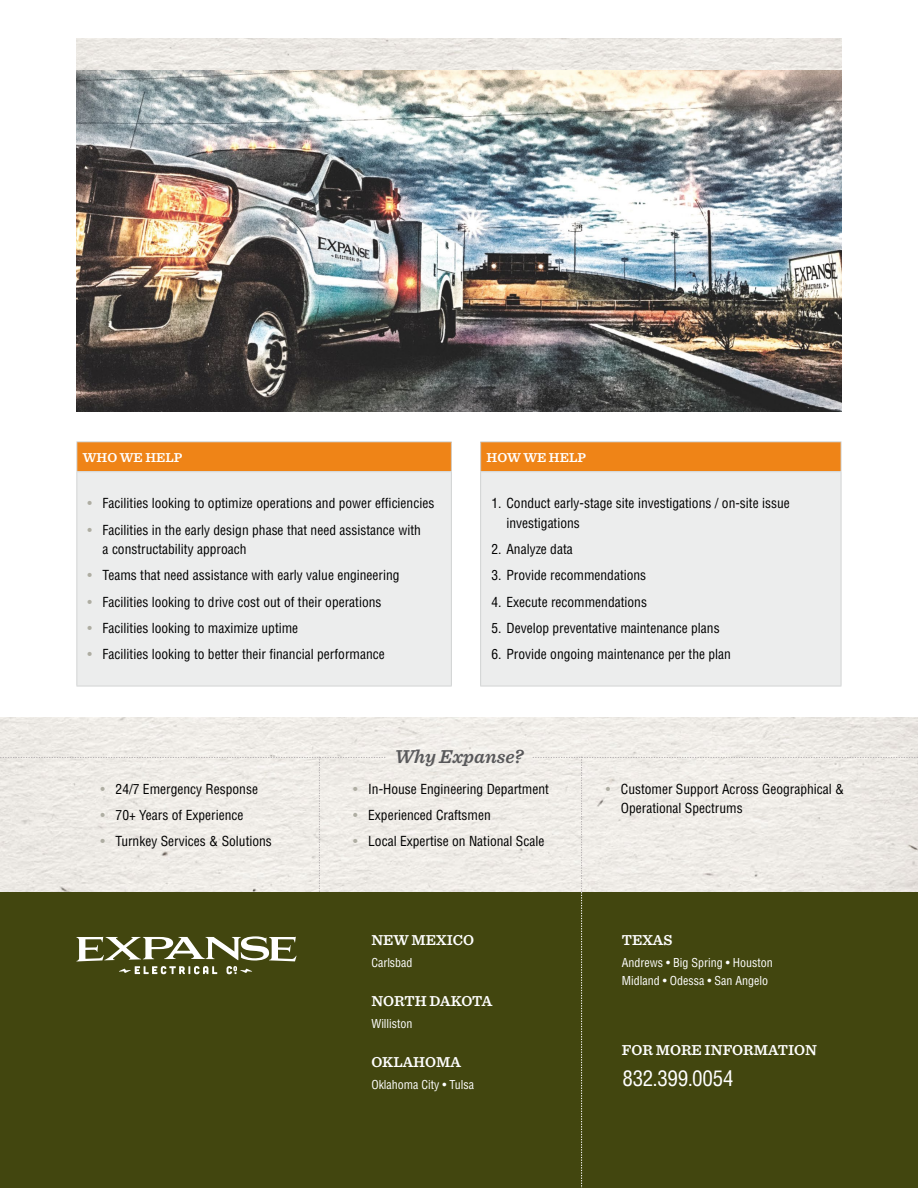
<style>
.page{position:relative;width:918px;height:1188px;background:#fff}
.page>*{position:absolute;margin:0;border:0;box-sizing:border-box;transform-origin:0 0}
.t1{font:condensed 21px "Helvetica LT Std";letter-spacing:-.005em;color:#fff}
.t2{font:italic 600 19.5px "Sentinel";color:#58585a}
.t3{font:600 15px "Sentinel";color:#fff}
.t4{font:condensed 13.5px/19.5px "Helvetica LT Std";color:#000}
.t5{font:600 13.5px "Sentinel";color:#fff}
.t6{font:condensed 12px/18px "Helvetica LT Std";color:#fff}
.s1{color:#aeada2}
</style>
<div class="page">
<img style="left:0;top:717px;width:918px;height:175px">
<svg style="left:0;top:757px;width:385px;height:135px;background:#eeebe6"></svg>
<div style="left:0;top:892px;width:918px;height:296px;background:#42460f"></div>
<svg style="left:76px;top:936px;width:221px;height:38px"></svg>
<div style="left:77px;top:442px;width:374px;height:30px;background:#ef8417"></div>
<div style="left:77px;top:472px;width:374px;height:214px;background:#eceded"></div>
<hr style="left:76px;top:472px;width:1px;height:214px;background:#d2d4d4">
<hr style="left:451px;top:472px;width:1px;height:214px;background:#d2d4d4">
<hr style="left:76px;top:441px;width:376px;height:1px;background:#d2d4d4">
<svg style="left:76px;top:442px;width:1px;height:29px"></svg>
<svg style="left:451px;top:442px;width:1px;height:29px"></svg>
<hr style="left:76px;top:471px;width:376px;height:1px;background:#d2d4d4">
<hr style="left:76px;top:686px;width:376px;height:1px;background:#d2d4d4">
<div style="left:481px;top:442px;width:360px;height:30px;background:#ef8417"></div>
<div style="left:481px;top:472px;width:360px;height:214px;background:#eceded"></div>
<hr style="left:480px;top:472px;width:1px;height:214px;background:#d2d4d4">
<hr style="left:841px;top:472px;width:1px;height:214px;background:#d2d4d4">
<hr style="left:480px;top:441px;width:361px;height:1px;background:#d2d4d4">
<svg style="left:480px;top:442px;width:1px;height:29px"></svg>
<svg style="left:841px;top:442px;width:1px;height:29px"></svg>
<hr style="left:480px;top:471px;width:361px;height:1px;background:#d2d4d4">
<hr style="left:480px;top:686px;width:361px;height:1px;background:#d2d4d4">
<img style="left:76px;top:39px;width:765px;height:31px">
<img style="left:76px;top:70px;width:765px;height:341px">
<svg style="left:533px;top:757px;width:385px;height:431px"></svg>
<p class="t5" style="left:83px;top:447px;width:101px">WHO WE HELP</p>
<p class="t4" style="left:88px;top:494px;width:348px"><span class="s1">•</span> Facilities looking to optimize operations and power efficiencies</p>
<p class="t4" style="left:103px;top:520px;width:320px;text-indent:-15px"><span class="s1">•</span> Facilities in the early design phase that need assistance with a constructability approach</p>
<p class="t4" style="left:88px;top:566px;width:313px"><span class="s1">•</span> Teams that need assistance with early value engineering</p>
<p class="t4" style="left:88px;top:592px;width:295px"><span class="s1">•</span> Facilities looking to drive cost out of their operations</p>
<p class="t4" style="left:88px;top:618px;width:212px"><span class="s1">•</span> Facilities looking to maximize uptime</p>
<p class="t4" style="left:88px;top:644px;width:299px"><span class="s1">•</span> Facilities looking to better their financial performance</p>
<p class="t5" style="left:487px;top:447px;width:101px">HOW WE HELP</p>
<p class="t4" style="left:506px;top:494px;width:285px;text-indent:-15px">1. Conduct early-stage site investigations / on-site issue investigations</p>
<p class="t4" style="left:491px;top:539px;width:83px">2. Analyze data</p>
<p class="t4" style="left:491px;top:566px;width:156px">3. Provide recommendations</p>
<p class="t4" style="left:491px;top:592px;width:157px">4. Execute recommendations</p>
<p class="t4" style="left:491px;top:618px;width:230px">5. Develop preventative maintenance plans</p>
<p class="t4" style="left:491px;top:644px;width:241px">6. Provide ongoing maintenance per the plan</p>
<p class="t4" style="left:101px;top:779px;width:159px"><span class="s1">•</span> 24/7 Emergency Response</p>
<p class="t4" style="left:101px;top:805px;width:144px"><span class="s1">•</span> 70+ Years of Experience</p>
<p class="t4" style="left:101px;top:832px;width:173px"><span class="s1">•</span> Turnkey Services &amp; Solutions</p>
<h2 class="t2" style="left:395px;top:742px;width:130px">Why Expanse?</h2>
<p class="t4" style="left:353px;top:779px;width:197px"><span class="s1">•</span> In-House Engineering Department</p>
<p class="t4" style="left:353px;top:805px;width:139px"><span class="s1">•</span> Experienced Craftsmen</p>
<p class="t4" style="left:353px;top:832px;width:193px"><span class="s1">•</span> Local Expertise on National Scale</p>
<p class="t3" style="left:371px;top:929px;width:104px">NEW MEXICO</p>
<p class="t6" style="left:371px;top:953px;width:43px">Carlsbad</p>
<p class="t3" style="left:371px;top:990px;width:123px">NORTH DAKOTA</p>
<p class="t6" style="left:371px;top:1014px;width:43px">Williston</p>
<p class="t3" style="left:371px;top:1051px;width:91px">OKLAHOMA</p>
<p class="t6" style="left:371px;top:1075px;width:104px">Oklahoma City • Tulsa</p>
<p class="t4" style="left:621px;top:779px;width:225px;text-indent:-15px"><span class="s1">•</span> Customer Support Across Geographical &amp;<br>Operational Spectrums</p>
<p class="t3" style="left:622px;top:929px;width:52px">TEXAS</p>
<p class="t6" style="left:622px;top:953px;width:152px">Andrews • Big Spring • Houston<br>Midland • Odessa • San Angelo</p>
<p class="t3" style="left:622px;top:1039px;width:197px">FOR MORE INFORMATION</p>
<h1 class="t1" style="left:622px;top:1066px;width:113px">832.399.0054</h1>
</div>
